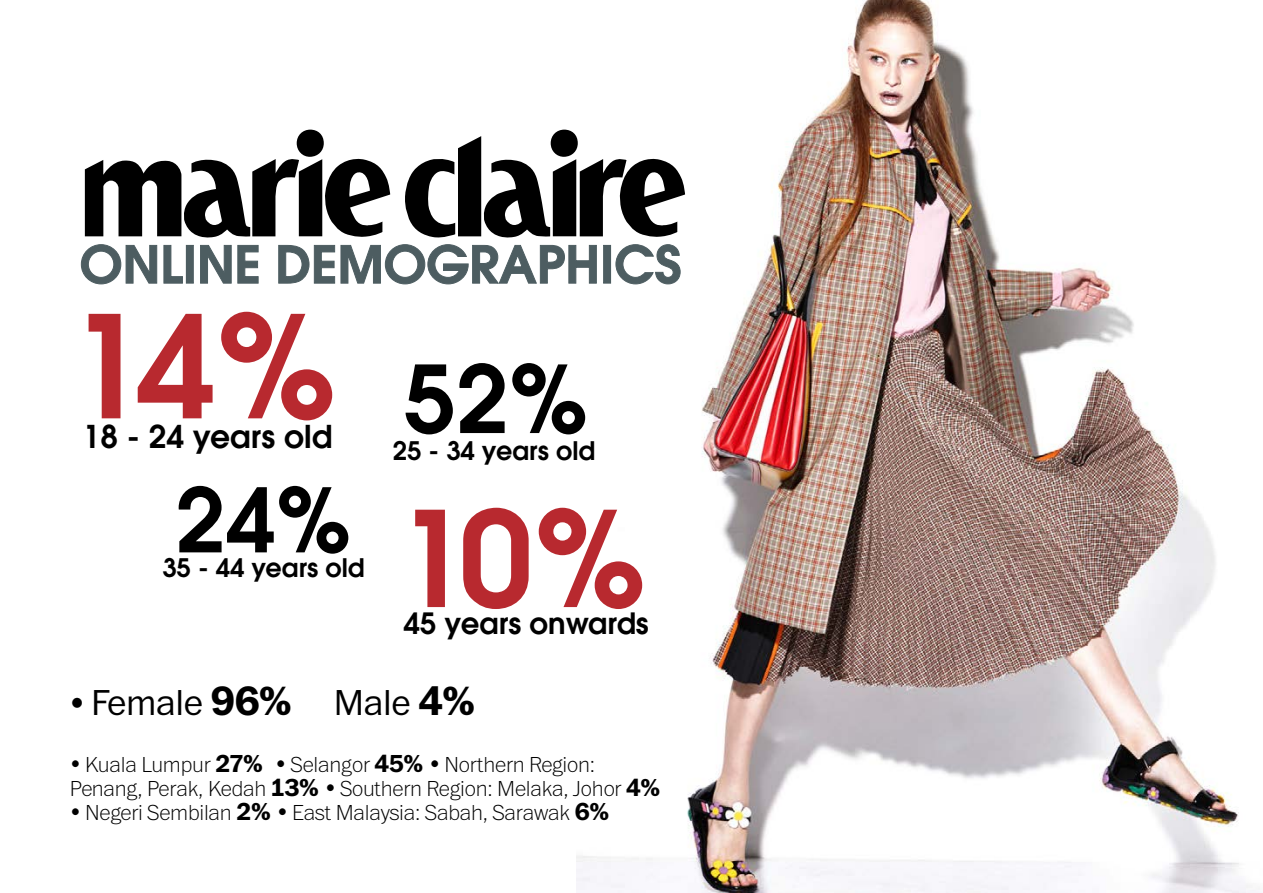
<style>
.page{position:relative;width:1263px;height:893px;background:#fff}
.page>*{position:absolute;margin:0;border:0;box-sizing:border-box;transform-origin:0 0}
.t1{font:600 141.15px "Avant Garde";color:#b8292f}
.t2{font:600 131.55px "Avant Garde";color:#b8292f}
.t3{font:600 92.7px "Avant Garde";color:#000}
.t4{font:600 88.05px "Avant Garde";color:#000}
.t5{font:600 51px "Avant Garde";color:#4d5d61}
.t6{font:300 37.5px "Franklin ITC Std";letter-spacing:-.01em;color:#000}
.t7{font:600 31.35px "Avant Garde";color:#000}
.t8{font:600 29.1px "Avant Garde";color:#000}
.t9{font:600 25.35px "Avant Garde";color:#000}
.t10{font:100 22.5px/24px "Franklin ITC Std";letter-spacing:-.01em;color:#000}
.s1{font-family:"Miller Banner";font-weight:400;font-style:italic}
.s2{font-weight:700;font-size:42.45px}
.s3{font-family:"Miller Banner";font-weight:400;font-style:italic;font-size:25.5px}
.s4{font-weight:700;font-size:25.5px}
</style>
<div class="page">
<img style="left:577px;top:0;width:681px;height:893px">
<svg style="left:81px;top:130px;width:604px;height:154px"></svg>
<h3 class="t5" style="left:80px;top:231px;width:603px">ONLINE DEMOGRAPHICS</h3>
<h1 class="t1" style="left:69px;top:274px;width:270px">14%</h1>
<h3 class="t7" style="left:83px;top:416px;width:251px">18 - 24 years old</h3>
<h3 class="t4" style="left:175px;top:462px;width:178px">24%</h3>
<p class="t9" style="left:162px;top:551px;width:204px">35 - 44 years old</p>
<h3 class="t3" style="left:403px;top:338px;width:187px">52%</h3>
<p class="t9" style="left:393px;top:434px;width:204px">25 - 34 years old</p>
<h2 class="t2" style="left:397px;top:473px;width:251px">10%</h2>
<p class="t8" style="left:404px;top:605px;width:247px">45 years onwards</p>
<h3 class="t6" style="left:69px;top:683px;width:407px"><span class="s1">•</span> Female <span class="s2">96%</span> Male <span class="s2">4%</span></h3>
<p class="t10" style="left:70px;top:753px;width:592px"><span class="s3">•</span> Kuala Lumpur <span class="s4">27%</span> <span class="s3">•</span> Selangor <span class="s4">45%</span> <span class="s3">•</span> Northern Region:<br>Penang, Perak, Kedah <span class="s4">13%</span> <span class="s3">•</span> Southern Region: Melaka, Johor <span class="s4">4%</span></p>
<p class="t10" style="left:70px;top:801px;width:541px"><span class="s3">•</span> Negeri Sembilan <span class="s4">2%</span> <span class="s3">•</span> East Malaysia: Sabah, Sarawak <span class="s4">6%</span></p>
</div>
